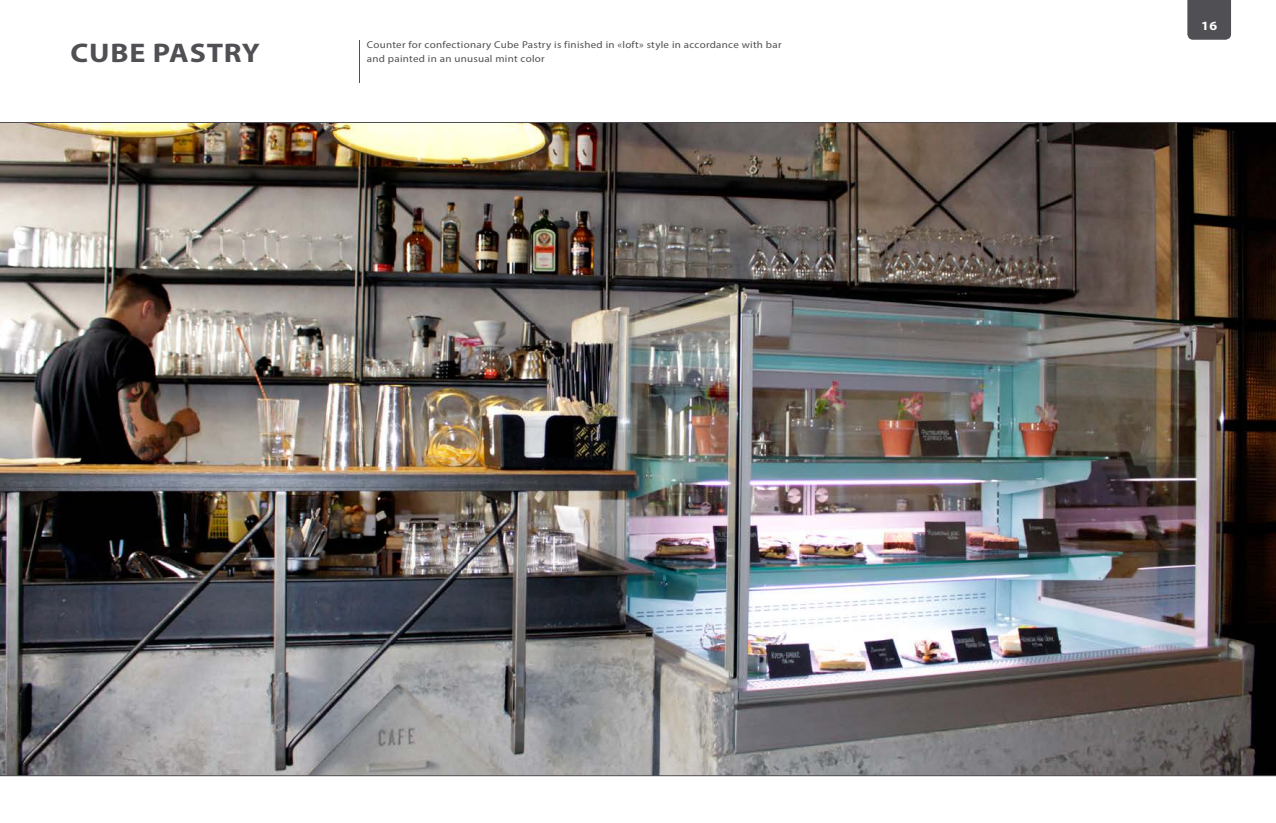
<style>
.page{position:relative;width:1276px;height:823px;background:#fff}
.page>*{position:absolute;margin:0;border:0;box-sizing:border-box;transform-origin:0 0}
.t1{font:700 27px "Myriad Pro";letter-spacing:.025em;color:#504f53;scale:1.11 1}
.t2{font:700 12.6px "Myriad Pro";color:#fff;scale:1.11 1}
.t3{font:9.9px "Myriad Pro";letter-spacing:.025em;color:#504f53;scale:1.11 1}
</style>
<div class="page">
<div style="left:1187px;top:0;width:44px;height:40px;background:#504f53"></div>
<hr style="left:359px;top:40px;width:1px;height:42px;background:#504f53">
<img style="left:0;top:122px;width:1276px;height:653px">
<p class="t3" style="left:367px;top:39px;width:375px">Counter for confectionary Cube Pastry is finished in «loft» style in accordance with bar</p>
<h1 class="t1" style="left:71px;top:35px;width:172px">CUBE PASTRY</h1>
<p class="t3" style="left:367px;top:53px;width:162px">and painted in an unusual mint color</p>
<p class="t2" style="left:1201px;top:18px;width:16px">16</p>
</div>
